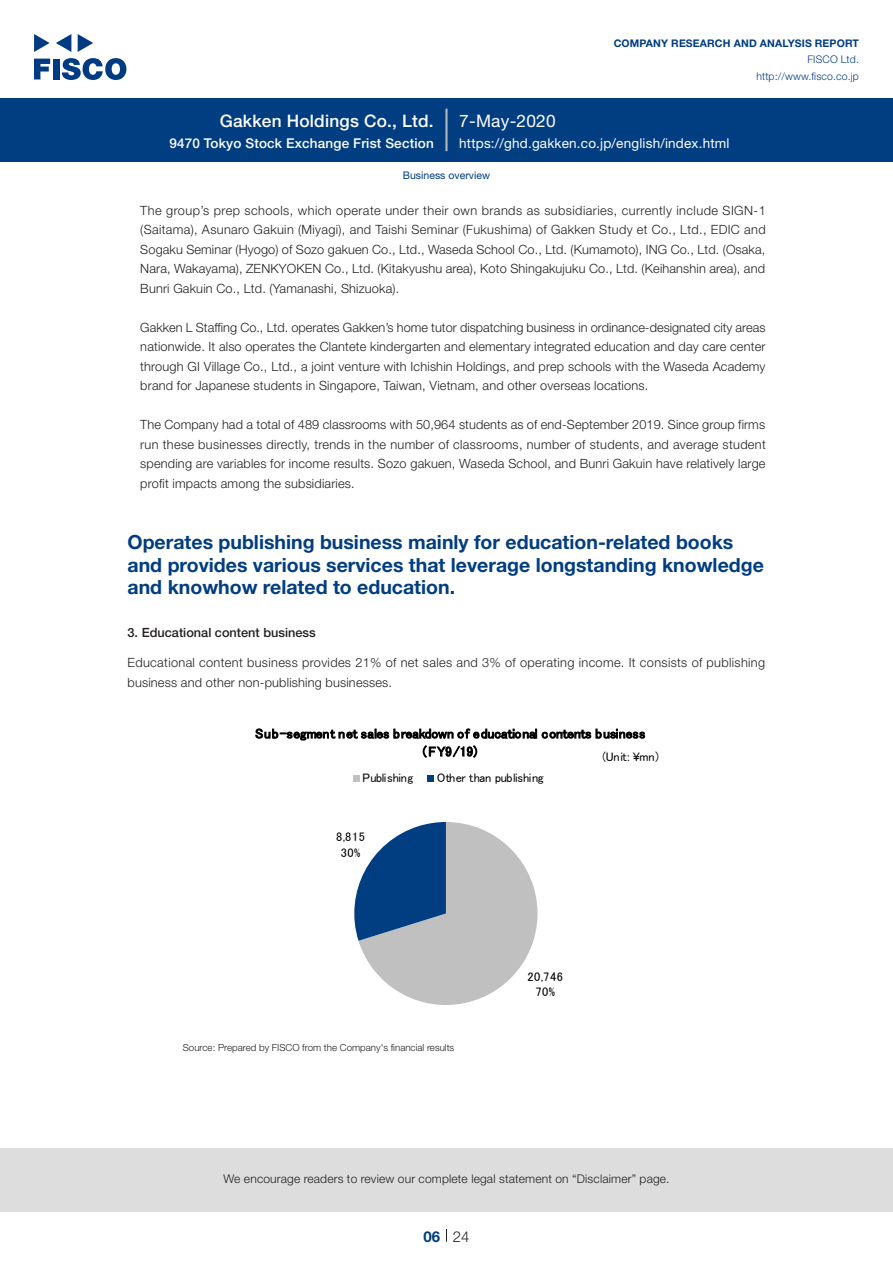
<style>
.page{position:relative;width:893px;height:1263px;background:#fff}
.page>*{position:absolute;margin:0;border:0;box-sizing:border-box;transform-origin:0 0}
.t1{font:700 19.5px/22.5px "Helvetica Neue LT Std";color:#003d81}
.t2{font:500 17.25px "Helvetica Neue LT Std";letter-spacing:.015em;color:#fff}
.t3{font:17.25px "Helvetica Neue LT Std";letter-spacing:.015em;color:#fff}
.t4{font:300 15px "Helvetica Neue LT Std";color:#231f20}
.t5{font:700 15px "Helvetica Neue LT Std";color:#003d81}
.t6{font:13.5px/18px "MS P Gothic";color:#000;text-align:center}
.t7{font:13.5px "Helvetica Neue LT Std";letter-spacing:.015em;color:#fff}
.t8{font:500 13.5px "Helvetica Neue LT Std";letter-spacing:.015em;color:#fff}
.t9{font:300 12.75px/19.5px "Helvetica Neue LT Std";letter-spacing:.015em;color:#231f20;text-align:justify}
.t10{font:500 12.75px "Helvetica Neue LT Std";color:#231f20}
.t11{font:12.45px "MS P Gothic";letter-spacing:.045em;color:#000}
.t12{font:12.3px "MS P Gothic";letter-spacing:-.025em;color:#000}
.t13{font:300 12px "Helvetica Neue LT Std";letter-spacing:.015em;color:#231f20}
.t14{font:700 10.5px "Helvetica Neue LT Std";letter-spacing:.015em;color:#003d81}
.t15{font:300 10.5px/16.5px "Helvetica Neue LT Std";letter-spacing:.015em;color:#003d81;text-align:right}
.t16{font:10.5px "Helvetica Neue LT Std";color:#003d81}
.t17{font:300 9.75px "Helvetica Neue LT Std";color:#231f20}
</style>
<div class="page">
<div style="left:0;top:1148px;width:893px;height:64px;background:#ddd"></div>
<svg style="left:34px;top:59px;width:16px;height:20px"></svg>
<div style="left:53px;top:59px;width:6px;height:20px;background:#003a83"></div>
<svg style="left:62px;top:58px;width:64px;height:22px"></svg>
<svg style="left:34px;top:34px;width:16px;height:18px"></svg>
<svg style="left:78px;top:34px;width:15px;height:18px"></svg>
<svg style="left:56px;top:34px;width:15px;height:18px"></svg>
<div style="left:0;top:98px;width:893px;height:64px;background:#003d81"></div>
<hr style="left:445px;top:109px;width:3px;height:42px;background:#b5b5b6">
<svg style="left:446px;top:1229px;width:1px;height:13px"></svg>
<svg style="left:354px;top:822px;width:183px;height:183px"></svg>
<div style="left:353px;top:775px;width:7px;height:7px;background:#c0c0c0"></div>
<div style="left:428px;top:775px;width:6px;height:7px;background:#003d81"></div>
<h2 class="t2" style="left:220px;top:110px;width:216px">Gakken Holdings Co., Ltd.</h2>
<p class="t8" style="left:169px;top:135px;width:266px">9470 Tokyo Stock Exchange Frist Section</p>
<h2 class="t3" style="left:459px;top:110px;width:98px">7-May-2020</h2>
<p class="t14" style="left:614px;top:37px;width:247px">COMPANY RESEARCH AND ANALYSIS REPORT</p>
<p class="t15" style="left:756px;top:51px;width:104px">FISCO Ltd. http://www.fisco.co j p.</p>
<p class="t7" style="left:459px;top:135px;width:272px">https://ghd.gakken.co j p. /english/index.html</p>
<p class="t16" style="left:403px;top:169px;width:89px">Business overview</p>
<p class="t9" style="left:140px;top:200px;width:627px">The group s’ prep schools, which operate under their own brands as subsidiaries, currently include SIGN-1 (Saitama ,) Asunaro Gakuin (Miyagi ,) and Taishi Seminar (Fukushima) of Gakken Study et Co., Ltd., EDIC and Sogaku Seminar (Hyogo) of Sozo gakuen Co., Ltd., Waseda School Co., Ltd (. Kumamoto ,) ING Co., Ltd (. Osaka, Nara, Wakayama ,) ZENKYOKEN Co., Ltd (. Kitakyushu area ,) Koto Shingakujuku Co., Ltd (. Keihanshin area ,) and Bunri Gakuin Co., Ltd (. Yamanashi, Shizuoka .(</p>
<p class="t9" style="left:140px;top:317px;width:627px">Gakken L Staffing Co., Ltd. operates Gakken s’ home tutor dispatching business in ordinance-designated city areas nationwide It. also operates the Clantete kindergarten and elementary integrated education and day care center through GI Village Co., Ltd a., joint venture with Ichishin Holdings, and prep schools with the Waseda Academy brand for Japanese students in Singapore, Taiwan, Vietnam, and other overseas locations.</p>
<p class="t9" style="left:140px;top:415px;width:627px">The Company had a total of 489 classrooms with 50,964 students as of end-September 2019. Since group firms run these businesses directly, trends in the number of classrooms, number of students, and average student spending are variables for income results. Sozo gakuen, Waseda School, and Bunri Gakuin have relatively large profit impacts among the subsidiaries.</p>
<h1 class="t1" style="left:128px;top:531px;width:638px">Operates publishing business mainly for education-related books and provides various services that leverage longstanding knowledge and knowhow related to education.</h1>
<p class="t10" style="left:128px;top:625px;width:190px">3. Educational content business</p>
<p class="t9" style="left:128px;top:653px;width:639px">Educational content business provides 21% of net sales and 3% of operating income It. consists of publishing business and other non-publishing businesses.</p>
<p class="t6" style="left:255px;top:724px;width:392px">Sub-segment net sales breakdown of educational contents business (FY9/19(</p>
<p class="t12" style="left:437px;top:772px;width:108px">Other than publishing</p>
<p class="t12" style="left:602px;top:751px;width:58px">(Unit ¥: mn(</p>
<p class="t12" style="left:363px;top:772px;width:52px">Publishing</p>
<p class="t11" style="left:336px;top:830px;width:30px">8,815</p>
<p class="t12" style="left:341px;top:846px;width:21px">30%</p>
<p class="t17" style="left:183px;top:1042px;width:273px">Source: Prepared by FISCO from the Company s' financial results</p>
<p class="t11" style="left:527px;top:970px;width:37px">20,746</p>
<p class="t12" style="left:535px;top:986px;width:21px">70%</p>
<p class="t13" style="left:223px;top:1171px;width:448px">We encourage readers to review our complete legal statement on “Disclaimer” page.</p>
<p class="t5" style="left:423px;top:1227px;width:18px">06</p>
<p class="t4" style="left:453px;top:1227px;width:18px">24</p>
</div>
